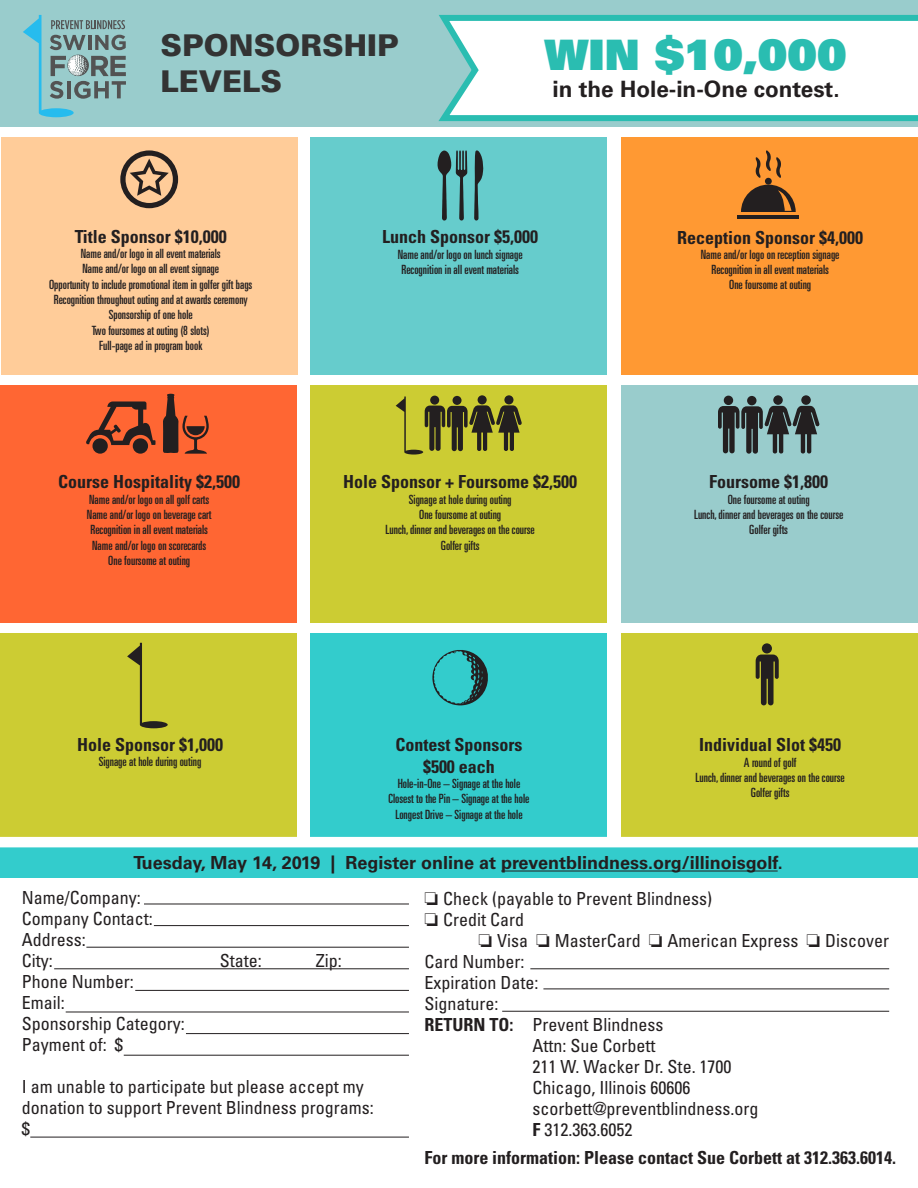
<style>
.page{position:relative;width:918px;height:1188px;background:#fff}
.page>*{position:absolute;margin:0;border:0;box-sizing:border-box;transform-origin:0 0}
.t1{font:42px "Univers LT Std X Black";color:#2abdb1}
.t2{font:900 30px/36px "Univers LT Std";color:#333}
.t3{font:700 22.5px "Univers LT Std";color:#231f20}
.t4{font:condensed 18px "Univers LT Std";color:#231f20}
.t5{font:700 condensed 18px "Univers LT Std";color:#231f20}
.t6{font:700 18px "Univers LT Std";color:#231f20}
.t7{font:ultra-condensed 12.75px "Univers LT Std";color:#231f20}
.s1{font-weight:700}
</style>
<div class="page">
<div style="left:0;top:385px;width:297px;height:237px;background:#f63"></div>
<div style="left:310px;top:385px;width:297px;height:237px;background:#cc3"></div>
<div style="left:621px;top:385px;width:297px;height:237px;background:#9cc"></div>
<div style="left:0;top:633px;width:297px;height:238px;background:#cc3"></div>
<div style="left:310px;top:633px;width:297px;height:238px;background:#3cc"></div>
<div style="left:621px;top:633px;width:297px;height:238px;background:#cc3"></div>
<div style="left:1px;top:137px;width:296px;height:238px;background:#fc9"></div>
<div style="left:311px;top:137px;width:296px;height:238px;background:#6cc"></div>
<div style="left:621px;top:137px;width:297px;height:238px;background:#f93"></div>
<div style="left:0;top:0;width:918px;height:127px;background:#9cc"></div>
<svg style="left:438px;top:15px;width:480px;height:107px;background:#dff4f2"></svg>
<svg style="left:432px;top:650px;width:56px;height:55px"></svg>
<hr style="left:144px;top:904px;width:265px;height:1px;background:#231f20">
<hr style="left:154px;top:925px;width:255px;height:1px;background:#231f20">
<hr style="left:86px;top:947px;width:323px;height:1px;background:#231f20">
<hr style="left:54px;top:968px;width:355px;height:1px;background:#231f20">
<hr style="left:135px;top:990px;width:274px;height:1px;background:#231f20">
<hr style="left:66px;top:1012px;width:343px;height:1px;background:#231f20">
<hr style="left:186px;top:1033px;width:223px;height:1px;background:#231f20">
<hr style="left:124px;top:1055px;width:285px;height:1px;background:#231f20">
<hr style="left:30px;top:1137px;width:379px;height:1px;background:#231f20">
<hr style="left:530px;top:968px;width:359px;height:1px;background:#231f20">
<hr style="left:543px;top:989px;width:346px;height:1px;background:#231f20">
<hr style="left:502px;top:1011px;width:387px;height:1px;background:#231f20">
<svg style="left:120px;top:150px;width:58px;height:58px"></svg>
<hr style="left:738px;top:215px;width:61px;height:4px;background:#231f20">
<div style="left:765px;top:178px;width:7px;height:7px;background:#231f20;border-radius:50%"></div>
<svg style="left:741px;top:185px;width:55px;height:27px"></svg>
<svg style="left:755px;top:150px;width:26px;height:28px"></svg>
<svg style="left:474px;top:150px;width:10px;height:71px"></svg>
<svg style="left:438px;top:150px;width:29px;height:71px"></svg>
<svg style="left:396px;top:397px;width:126px;height:58px"></svg>
<div style="left:504px;top:395px;width:9px;height:9px;background:#231f20;border-radius:50%"></div>
<svg style="left:127px;top:643px;width:41px;height:85px"></svg>
<div style="left:724px;top:396px;width:9px;height:9px;background:#231f20;border-radius:50%"></div>
<div style="left:747px;top:396px;width:10px;height:9px;background:#231f20;border-radius:50%"></div>
<div style="left:773px;top:395px;width:10px;height:10px;background:#231f20;border-radius:50%"></div>
<svg style="left:718px;top:406px;width:102px;height:48px"></svg>
<div style="left:801px;top:395px;width:10px;height:10px;background:#231f20;border-radius:50%"></div>
<div style="left:762px;top:643px;width:10px;height:10px;background:#231f20;border-radius:50%"></div>
<svg style="left:756px;top:655px;width:23px;height:50px"></svg>
<div style="left:1px;top:842px;width:917px;height:35px;background:#3cc"></div>
<svg style="left:23px;top:15px;width:103px;height:102px"></svg>
<hr style="left:501px;top:871px;width:277px;height:1px;background:#231f20">
<svg style="left:86px;top:401px;width:70px;height:53px"></svg>
<svg style="left:163px;top:394px;width:46px;height:60px"></svg>
<div style="left:0;top:837px;width:918px;height:10px;background:#fff"></div>
<p class="t2" style="left:161px;top:27px;width:240px">SPONSORSHIP<br>LEVELS</p>
<p class="t1" style="left:545px;top:27px;width:303px">WIN $10,000</p>
<p class="t3" style="left:553px;top:76px;width:289px">in the Hole-in-One contest.</p>
<p class="t5" style="left:75px;top:225px;width:154px">Title Sponsor $10,000</p>
<p class="t7" style="left:81px;top:246px;width:141px">Name and/or logo in all event materials</p>
<p class="t7" style="left:82px;top:262px;width:138px">Name and/or logo on all event signage</p>
<p class="t7" style="left:49px;top:277px;width:205px">Opportunity to include promotional item in golfer gift bags</p>
<p class="t7" style="left:54px;top:292px;width:196px">Recognition throughout outing and at awards ceremony</p>
<p class="t7" style="left:109px;top:308px;width:86px">Sponsorship of one hole</p>
<p class="t7" style="left:92px;top:323px;width:119px">Two foursomes at outing (8 slots)</p>
<p class="t7" style="left:99px;top:338px;width:105px">Full-page ad in program book</p>
<p class="t5" style="left:58px;top:471px;width:183px">Course Hospitality $2,500</p>
<p class="t7" style="left:89px;top:492px;width:122px">Name and/or logo on all golf carts</p>
<p class="t7" style="left:87px;top:507px;width:126px">Name and/or logo on beverage cart</p>
<p class="t7" style="left:90px;top:523px;width:119px">Recognition in all event materials</p>
<p class="t7" style="left:92px;top:538px;width:116px">Name and/or logo on scorecards</p>
<p class="t7" style="left:108px;top:553px;width:83px">One foursome at outing</p>
<p class="t5" style="left:77px;top:733px;width:147px">Hole Sponsor $1,000</p>
<p class="t7" style="left:99px;top:754px;width:104px">Signage at hole during outing</p>
<p class="t5" style="left:382px;top:226px;width:157px">Lunch Sponsor $5,000</p>
<p class="t7" style="left:398px;top:247px;width:126px">Name and/or logo on lunch signage</p>
<p class="t7" style="left:401px;top:262px;width:119px">Recognition in all event materials</p>
<p class="t5" style="left:343px;top:471px;width:235px">Hole Sponsor + Foursome $2,500</p>
<p class="t7" style="left:409px;top:492px;width:104px">Signage at hole during outing</p>
<p class="t7" style="left:419px;top:507px;width:83px">One foursome at outing</p>
<p class="t7" style="left:386px;top:523px;width:151px">Lunch, dinner and beverages on the course</p>
<p class="t7" style="left:441px;top:538px;width:40px">Golfer gifts</p>
<p class="t5" style="left:396px;top:734px;width:128px">Contest Sponsors</p>
<p class="t5" style="left:423px;top:755px;width:73px">$500 each</p>
<p class="t7" style="left:398px;top:776px;width:124px">Hole-in-One – Signage at the hole</p>
<p class="t7" style="left:389px;top:791px;width:142px">Closest to the Pin – Signage at the hole</p>
<p class="t7" style="left:395px;top:807px;width:129px">Longest Drive – Signage at the hole</p>
<p class="t5" style="left:677px;top:226px;width:187px">Reception Sponsor $4,000</p>
<p class="t7" style="left:701px;top:247px;width:140px">Name and/or logo on reception signage</p>
<p class="t7" style="left:711px;top:262px;width:119px">Recognition in all event materials</p>
<p class="t7" style="left:729px;top:278px;width:83px">One foursome at outing</p>
<p class="t5" style="left:709px;top:471px;width:120px">Foursome $1,800</p>
<p class="t7" style="left:728px;top:492px;width:83px">One foursome at outing</p>
<p class="t7" style="left:694px;top:507px;width:151px">Lunch, dinner and beverages on the course</p>
<p class="t7" style="left:749px;top:523px;width:40px">Golfer gifts</p>
<p class="t5" style="left:699px;top:734px;width:143px">Individual Slot $450</p>
<p class="t7" style="left:744px;top:755px;width:54px">A round of golf</p>
<p class="t7" style="left:696px;top:770px;width:151px">Lunch, dinner and beverages on the course</p>
<p class="t7" style="left:751px;top:785px;width:40px">Golfer gifts</p>
<p class="t6" style="left:133px;top:852px;width:651px">Tuesday, May 14, 2019 | Register online at preventblindness.org/illinoisgolf.</p>
<p class="t4" style="left:22px;top:886px;width:120px">Name/Company:</p>
<p class="t4" style="left:22px;top:907px;width:133px">Company Contact:</p>
<p class="t4" style="left:22px;top:928px;width:65px">Address:</p>
<p class="t4" style="left:22px;top:949px;width:32px">City:</p>
<p class="t4" style="left:220px;top:949px;width:44px">State:</p>
<p class="t4" style="left:316px;top:949px;width:27px">Zip:</p>
<p class="t4" style="left:22px;top:970px;width:113px">Phone Number:</p>
<p class="t4" style="left:22px;top:991px;width:44px">Email:</p>
<p class="t4" style="left:22px;top:1012px;width:164px">Sponsorship Category:</p>
<p class="t4" style="left:22px;top:1033px;width:102px">Payment of: $</p>
<p class="t4" style="left:22px;top:1075px;width:343px">I am unable to participate but please accept my</p>
<p class="t4" style="left:22px;top:1096px;width:353px">donation to support Prevent Blindness programs:</p>
<p class="t4" style="left:22px;top:1117px;width:9px">$</p>
<p class="t4" style="left:424px;top:887px;width:289px">□ Check (payable to Prevent Blindness)</p>
<p class="t4" style="left:424px;top:908px;width:101px">□ Credit Card</p>
<p class="t4" style="left:478px;top:929px;width:412px">□ Visa □ MasterCard □ American Express □ Discover</p>
<p class="t4" style="left:424px;top:950px;width:101px">Card Number:</p>
<p class="t4" style="left:424px;top:971px;width:115px">Expiration Date:</p>
<p class="t4" style="left:424px;top:992px;width:75px">Signature:</p>
<p class="t4" style="left:424px;top:1013px;width:240px"><span class="s1">RETURN TO:</span> Prevent Blindness</p>
<p class="t4" style="left:532px;top:1034px;width:125px">Attn: Sue Corbett</p>
<p class="t4" style="left:532px;top:1055px;width:201px">211 W. Wacker Dr. Ste. 1700</p>
<p class="t4" style="left:532px;top:1076px;width:159px">Chicago, Illinois 60606</p>
<p class="t4" style="left:532px;top:1097px;width:228px">scorbett@preventblindness.org</p>
<p class="t4" style="left:532px;top:1118px;width:101px"><span class="s1">F</span> 312.363.6052</p>
<p class="t5" style="left:424px;top:1147px;width:473px">For more information: Please contact Sue Corbett at 312.363.6014.</p>
</div>
